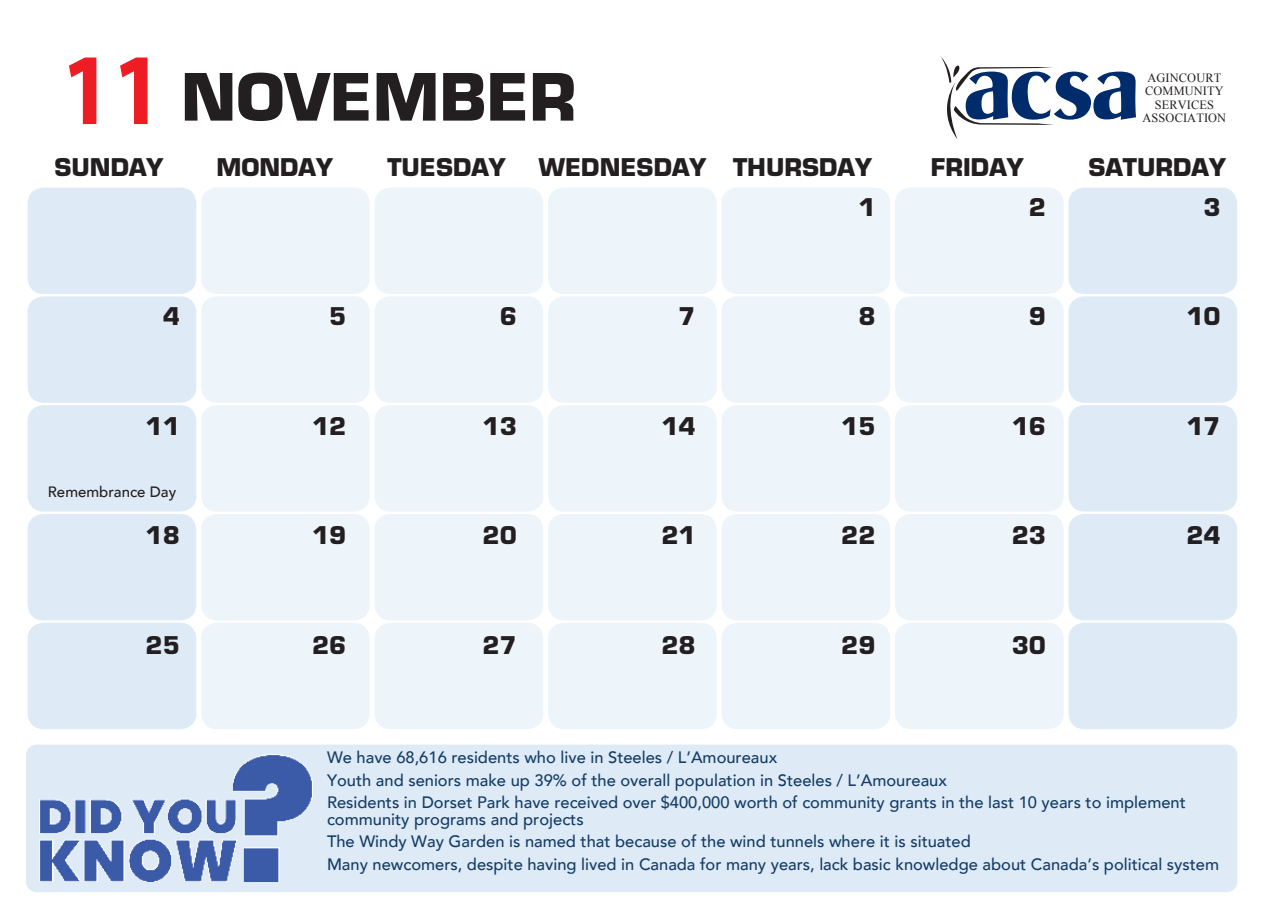
<style>
.page{position:relative;width:1269px;height:918px;background:#fff}
.page>*{position:absolute;margin:0;border:0;box-sizing:border-box;transform-origin:0 0}
.t1{font:700 63.45px "Eurostile";color:#231f20}
.t2{font:700 23.85px "Eurostile";color:#231f20}
.t3{font:500 16.5px/22.5px "Avenir";color:#153d66}
.t4{font:500 15px "Avenir";color:#231f20}
.t5{font:12.6px/13.5px "Times New Roman";letter-spacing:.01em;color:#231f20;text-align:center}
.s1{font-family:"Myriad";font-size:102.3px;color:#ee1d23}
</style>
<div class="page">
<div style="left:28px;top:188px;width:168px;height:106px;background:#deebf6;border-radius:16px"></div>
<div style="left:201px;top:188px;width:169px;height:106px;background:#edf4fa;border-radius:16px"></div>
<div style="left:375px;top:188px;width:168px;height:106px;background:#edf4fa;border-radius:16px"></div>
<div style="left:548px;top:188px;width:169px;height:106px;background:#edf4fa;border-radius:16px"></div>
<div style="left:722px;top:188px;width:168px;height:106px;background:#edf4fa;border-radius:16px"></div>
<div style="left:895px;top:188px;width:169px;height:106px;background:#edf4fa;border-radius:16px"></div>
<div style="left:1069px;top:188px;width:168px;height:106px;background:#deebf6;border-radius:16px"></div>
<div style="left:28px;top:296px;width:168px;height:107px;background:#deebf6;border-radius:16px"></div>
<div style="left:201px;top:296px;width:169px;height:107px;background:#edf4fa;border-radius:16px"></div>
<div style="left:375px;top:296px;width:168px;height:107px;background:#edf4fa;border-radius:16px"></div>
<div style="left:548px;top:296px;width:169px;height:107px;background:#edf4fa;border-radius:16px"></div>
<div style="left:722px;top:296px;width:168px;height:107px;background:#edf4fa;border-radius:16px"></div>
<div style="left:895px;top:296px;width:169px;height:107px;background:#edf4fa;border-radius:16px"></div>
<div style="left:1069px;top:296px;width:168px;height:107px;background:#deebf6;border-radius:16px"></div>
<div style="left:28px;top:405px;width:168px;height:107px;background:#deebf6;border-radius:16px"></div>
<div style="left:201px;top:405px;width:169px;height:107px;background:#edf4fa;border-radius:16px"></div>
<div style="left:375px;top:405px;width:168px;height:107px;background:#edf4fa;border-radius:16px"></div>
<div style="left:548px;top:405px;width:169px;height:107px;background:#edf4fa;border-radius:16px"></div>
<div style="left:722px;top:405px;width:168px;height:107px;background:#edf4fa;border-radius:16px"></div>
<div style="left:895px;top:405px;width:169px;height:107px;background:#edf4fa;border-radius:16px"></div>
<div style="left:1069px;top:405px;width:168px;height:107px;background:#deebf6;border-radius:16px"></div>
<div style="left:28px;top:514px;width:168px;height:106px;background:#deebf6;border-radius:16px"></div>
<div style="left:201px;top:514px;width:169px;height:106px;background:#edf4fa;border-radius:16px"></div>
<div style="left:375px;top:514px;width:168px;height:106px;background:#edf4fa;border-radius:16px"></div>
<div style="left:548px;top:514px;width:169px;height:106px;background:#edf4fa;border-radius:16px"></div>
<div style="left:722px;top:514px;width:168px;height:106px;background:#edf4fa;border-radius:16px"></div>
<div style="left:895px;top:514px;width:169px;height:106px;background:#edf4fa;border-radius:16px"></div>
<div style="left:1069px;top:514px;width:168px;height:106px;background:#deebf6;border-radius:16px"></div>
<div style="left:28px;top:623px;width:168px;height:106px;background:#deebf6;border-radius:16px"></div>
<div style="left:201px;top:623px;width:169px;height:106px;background:#edf4fa;border-radius:16px"></div>
<div style="left:375px;top:623px;width:168px;height:106px;background:#edf4fa;border-radius:16px"></div>
<div style="left:548px;top:623px;width:169px;height:106px;background:#edf4fa;border-radius:16px"></div>
<div style="left:722px;top:623px;width:168px;height:106px;background:#edf4fa;border-radius:16px"></div>
<div style="left:895px;top:623px;width:169px;height:106px;background:#edf4fa;border-radius:16px"></div>
<div style="left:1069px;top:623px;width:168px;height:106px;background:#deebf6;border-radius:16px"></div>
<svg style="left:940px;top:56px;width:196px;height:83px"></svg>
<div style="left:26px;top:745px;width:1211px;height:147px;background:#deebf6;border-radius:10px"></div>
<img style="left:40px;top:755px;width:272px;height:127px">
<h1 class="t1" style="left:61px;top:58px;width:517px"><span class="s1">11</span> NOVEMBER</h1>
<p class="t5" style="left:1143px;top:70px;width:85px">AGINCOURT<br>COMMUNITY<br>SERVICES<br>ASSOCIATION</p>
<h2 class="t2" style="left:55px;top:153px;width:110px">SUNDAY</h2>
<h2 class="t2" style="left:216px;top:153px;width:118px">MONDAY</h2>
<h2 class="t2" style="left:387px;top:153px;width:120px">TUESDAY</h2>
<h2 class="t2" style="left:539px;top:153px;width:335px">WEDNESDAY THURSDAY</h2>
<h2 class="t2" style="left:931px;top:153px;width:94px">FRIDAY</h2>
<h2 class="t2" style="left:1088px;top:153px;width:139px">SATURDAY</h2>
<h2 class="t2" style="left:858px;top:192px;width:19px">1</h2>
<h2 class="t2" style="left:1029px;top:192px;width:19px">2</h2>
<h2 class="t2" style="left:1204px;top:192px;width:19px">3</h2>
<h2 class="t2" style="left:163px;top:302px;width:19px">4</h2>
<h2 class="t2" style="left:329px;top:302px;width:19px">5</h2>
<h2 class="t2" style="left:500px;top:302px;width:19px">6</h2>
<h2 class="t2" style="left:679px;top:302px;width:19px">7</h2>
<h2 class="t2" style="left:858px;top:302px;width:19px">8</h2>
<h2 class="t2" style="left:1029px;top:302px;width:19px">9</h2>
<h2 class="t2" style="left:1186px;top:302px;width:36px">10</h2>
<h2 class="t2" style="left:146px;top:411px;width:36px">11</h2>
<h2 class="t2" style="left:312px;top:411px;width:36px">12</h2>
<h2 class="t2" style="left:483px;top:411px;width:36px">13</h2>
<h2 class="t2" style="left:661px;top:411px;width:36px">14</h2>
<h2 class="t2" style="left:841px;top:411px;width:36px">15</h2>
<h2 class="t2" style="left:1012px;top:411px;width:36px">16</h2>
<h2 class="t2" style="left:1186px;top:411px;width:36px">17</h2>
<p class="t4" style="left:48px;top:479px;width:130px">Remembrance Day</p>
<h2 class="t2" style="left:146px;top:521px;width:36px">18</h2>
<h2 class="t2" style="left:312px;top:521px;width:36px">19</h2>
<h2 class="t2" style="left:483px;top:521px;width:36px">20</h2>
<h2 class="t2" style="left:661px;top:521px;width:36px">21</h2>
<h2 class="t2" style="left:841px;top:521px;width:36px">22</h2>
<h2 class="t2" style="left:1012px;top:521px;width:36px">23</h2>
<h2 class="t2" style="left:1186px;top:521px;width:36px">24</h2>
<h2 class="t2" style="left:146px;top:630px;width:36px">25</h2>
<h2 class="t2" style="left:312px;top:630px;width:36px">26</h2>
<h2 class="t2" style="left:483px;top:630px;width:36px">27</h2>
<h2 class="t2" style="left:661px;top:630px;width:36px">28</h2>
<h2 class="t2" style="left:841px;top:630px;width:36px">29</h2>
<h2 class="t2" style="left:1012px;top:630px;width:36px">30</h2>
<p class="t3" style="left:327px;top:745px;width:860px">We have 68,616 residents who live in Steeles / L’Amoureaux<br>Youth and seniors make up 39% of the overall population in Steeles / L’Amoureaux<br>Residents in Dorset Park have received over $400,000 worth of community grants in the last 10 years to implement</p>
<p class="t3" style="left:327px;top:807px;width:894px">community programs and projects<br>The Windy Way Garden is named that because of the wind tunnels where it is situated<br>Many newcomers, despite having lived in Canada for many years, lack basic knowledge about Canada’s political system</p>
</div>
